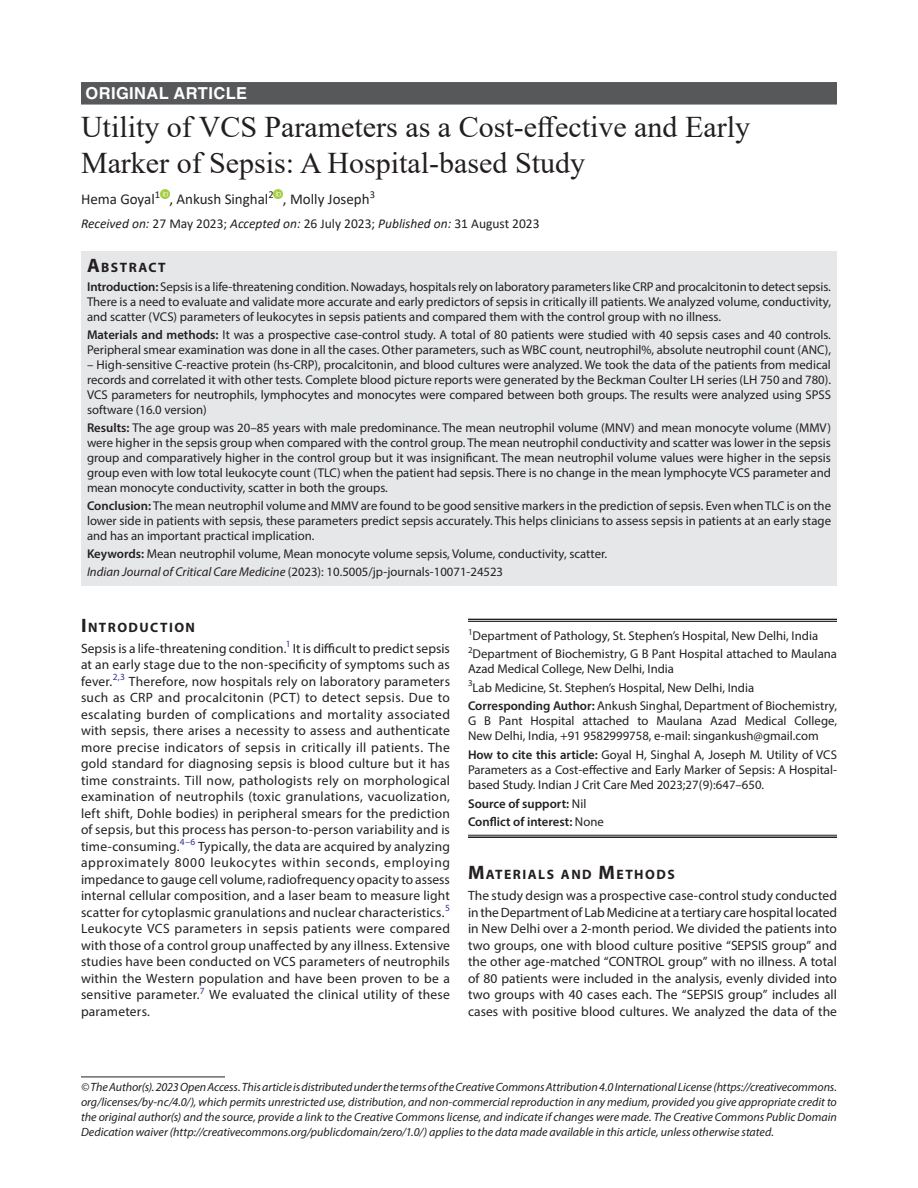
<style>
.page{position:relative;width:918px;height:1188px;background:#fff}
.page>*{position:absolute;margin:0;border:0;box-sizing:border-box;transform-origin:0 0}
.t1{font:30px/36px "Times New Roman";color:#231f20}
.ArticleType{font:700 16.5px "Helvetica LT Std";letter-spacing:.025em;color:#fff}
.AuthorName{font:15px "Calibri";color:#231f20}
.Head-1{font:700 13.65px "Myriad Pro";letter-spacing:.105em;color:#231f20}
.AbstractTitle{font:700 13.65px "Myriad Pro";letter-spacing:.105em;color:#231f20}
.Para-NoIndent{font:13.5px/16.5px "Myriad Pro";letter-spacing:.01em;color:#231f20;text-align:justify}
.PAS_History{font:italic 13.5px "Calibri";color:#231f20}
.Abstract-Para-first{font:12.75px/15px "Myriad Pro";color:#231f20;text-align:justify}
.Corresponding_Author{font:12.75px/15.3px "Myriad Pro";color:#231f20;text-align:justify}
.How_to_Cite{font:12.75px/15.3px "Myriad Pro";color:#231f20;text-align:justify}
.Affiliation{font:12.75px/15.3px "Myriad Pro";color:#231f20}
.Keywords{font:12.75px "Myriad Pro";color:#231f20}
.JT_DOI{font:12.75px "Myriad Pro";color:#231f20}
.Affiliation-first{font:12.75px "Myriad Pro";color:#231f20}
.COI{font:600 12.75px "Myriad Pro";color:#231f20}
.Source{font:600 12.75px "Myriad Pro";color:#231f20}
.FootNote{font:italic 12px/15px "Myriad Pro";color:#231f20;text-align:justify}
.s1{font-style:normal}
.s2{font-size:19.5px}
.s3{font-weight:600}
.s4{font-style:italic}
.s5{font-weight:400}
</style>
<div class="page">
<div style="left:81px;top:82px;width:756px;height:23px;background:#57585a"></div>
<div style="left:81px;top:251px;width:756px;height:26px;background:#e6e7e9"></div>
<div style="left:81px;top:276px;width:756px;height:54px;background:#e6e7e9"></div>
<div style="left:81px;top:324px;width:756px;height:99px;background:#e6e7e9"></div>
<div style="left:81px;top:417px;width:756px;height:84px;background:#e6e7e9"></div>
<div style="left:81px;top:495px;width:756px;height:54px;background:#e6e7e9"></div>
<div style="left:81px;top:543px;width:756px;height:24px;background:#e6e7e9"></div>
<div style="left:81px;top:561px;width:756px;height:24px;background:#e6e7e9"></div>
<svg style="left:160px;top:189px;width:9px;height:9px"></svg>
<svg style="left:274px;top:189px;width:9px;height:9px"></svg>
<hr style="left:81px;top:1077px;width:144px;height:1px;background:#231f20">
<hr style="left:468px;top:619px;width:369px;height:1px;background:#231f20">
<hr style="left:468px;top:621px;width:369px;height:1px;background:#231f20">
<hr style="left:468px;top:835px;width:369px;height:1px;background:#231f20">
<hr style="left:468px;top:836px;width:369px;height:2px;background:#231f20">
<p class="ArticleType" style="left:86px;top:83px;width:163px">ORIGINAL ARTICLE</p>
<p class="t1" style="left:81px;top:108px;width:671px">Utility of VCS Parameters as a Cost-effective and Early<br>Marker of Sepsis: A Hospital-based Study</p>
<p class="AuthorName" style="left:81px;top:189px;width:296px">Hema Goyal<sup>1</sup> , Ankush Singhal<sup>2</sup> , Molly Joseph<sup>3</sup></p>
<p class="PAS_History" style="left:81px;top:214px;width:460px">Received on: <span class="s1">27 May 2023;</span> Accepted on: <span class="s1">26 July 2023;</span> Published on: <span class="s1">31 August 2023</span></p>
<p class="AbstractTitle" style="left:87px;top:258px;width:80px"><span class="s2">A</span>BSTRACT</p>
<p class="Abstract-Para-first" style="left:87px;top:279px;width:746px"><span class="s3">Introduction:</span> Sepsis is a life-threatening condition. Nowadays, hospitals rely on laboratory parameters like CRP and procalcitonin to detect sepsis.<br>There is a need to evaluate and validate more accurate and early predictors of sepsis in critically ill patients. We analyzed volume, conductivity, and scatter (VCS) parameters of leukocytes in sepsis patients and compared them with the control group with no illness.</p>
<p class="Abstract-Para-first" style="left:87px;top:327px;width:746px"><span class="s3">Materials and methods:</span> It was a prospective case-control study. A total of 80 patients were studied with 40 sepsis cases and 40 controls.<br>Peripheral smear examination was done in all the cases. Other parameters, such as WBC count, neutrophil%, absolute neutrophil count (ANC),</p>
<p class="Abstract-Para-first" style="left:87px;top:357px;width:746px">– High-sensitive C-reactive protein (hs-CRP), procalcitonin, and blood cultures were analyzed. We took the data of the patients from medical records and correlated it with other tests. Complete blood picture reports were generated by the Beckman Coulter LH series (LH 750 and 780).<br>VCS parameters for neutrophils, lymphocytes and monocytes were compared between both groups. The results were analyzed using SPSS software (16.0 version)</p>
<p class="Abstract-Para-first" style="left:87px;top:420px;width:746px"><span class="s3">Results:</span> The age group was 20–85 years with male predominance. The mean neutrophil volume (MNV) and mean monocyte volume (MMV) were higher in the sepsis group when compared with the control group. The mean neutrophil conductivity and scatter was lower in the sepsis group and comparatively higher in the control group but it was insignificant. The mean neutrophil volume values were higher in the sepsis group even with low total leukocyte count (TLC) when the patient had sepsis. There is no change in the mean lymphocyte VCS parameter and mean monocyte conductivity, scatter in both the groups.</p>
<p class="Abstract-Para-first" style="left:87px;top:498px;width:746px"><span class="s3">Conclusion:</span> The mean neutrophil volume and MMV are found to be good sensitive markers in the prediction of sepsis. Even when TLC is on the lower side in patients with sepsis, these parameters predict sepsis accurately. This helps clinicians to assess sepsis in patients at an early stage and has an important practical implication.</p>
<p class="Keywords" style="left:87px;top:546px;width:522px"><span class="s3">Keywords:</span> Mean neutrophil volume, Mean monocyte volume sepsis, Volume, conductivity, scatter.</p>
<p class="JT_DOI" style="left:87px;top:564px;width:418px"><span class="s4">Indian Journal of Critical Care Medicine</span> (2023): 10.5005/jp-journals-10071-24523</p>
<p class="Head-1" style="left:81px;top:618px;width:116px"><span class="s2">I</span>NTRODUCTION</p>
<p class="Para-NoIndent" style="left:81px;top:640px;width:371px">Sepsis is a life-threatening condition.<sup>1</sup> It is difficult to predict sepsis at an early stage due to the non-specificity of symptoms such as fever.<sup>2,3</sup> Therefore, now hospitals rely on laboratory parameters such as CRP and procalcitonin (PCT) to detect sepsis. Due to escalating burden of complications and mortality associated with sepsis, there arises a necessity to assess and authenticate more precise indicators of sepsis in critically ill patients. The gold standard for diagnosing sepsis is blood culture but it has time constraints. Till now, pathologists rely on morphological examination of neutrophils (toxic granulations, vacuolization, left shift, Dohle bodies) in peripheral smears for the prediction of sepsis, but this process has person-to-person variability and is time-consuming.<sup>4–6</sup> Typically, the data are acquired by analyzing approximately 8000 leukocytes within seconds, employing impedance to gauge cell volume, radiofrequency opacity to assess internal cellular composition, and a laser beam to measure light scatter for cytoplasmic granulations and nuclear characteristics.<sup>5<br></sup>Leukocyte VCS parameters in sepsis patients were compared with those of a control group unaffected by any illness. Extensive studies have been conducted on VCS parameters of neutrophils within the Western population and have been proven to be a sensitive parameter.<sup>7</sup> We evaluated the clinical utility of these parameters.</p>
<p class="Affiliation-first" style="left:468px;top:628px;width:352px"><sup>1</sup>Department of Pathology, St. Stephen’s Hospital, New Delhi, India</p>
<p class="Affiliation" style="left:468px;top:646px;width:371px"><sup>2</sup>Department of Biochemistry, G B Pant Hospital attached to Maulana<br>Azad Medical College, New Delhi, India</p>
<p class="Affiliation" style="left:468px;top:679px;width:288px"><sup>3</sup>Lab Medicine, St. Stephen’s Hospital, New Delhi, India</p>
<p class="Corresponding_Author" style="left:468px;top:698px;width:371px"><span class="s3">Corresponding Author:</span> Ankush Singhal, Department of Biochemistry, G B Pant Hospital attached to Maulana Azad Medical College, New Delhi, India, +91 9582999758, e-mail: singankush@gmail.com</p>
<p class="How_to_Cite" style="left:468px;top:747px;width:371px"><span class="s3">How to cite this article:</span> Goyal H, Singhal A, Joseph M. Utility of VCS Parameters as a Cost-effective and Early Marker of Sepsis: A Hospital&shy;based Study. Indian J Crit Care Med 2023;27(9):647–650.</p>
<p class="Source" style="left:468px;top:795px;width:120px">Source of support: <span class="s5">Nil</span></p>
<p class="COI" style="left:468px;top:814px;width:137px">Conflict of interest: <span class="s5">None</span></p>
<p class="Head-1" style="left:468px;top:866px;width:208px"><span class="s2">M</span>ATERIALS AND <span class="s2">M</span>ETHODS</p>
<p class="Para-NoIndent" style="left:468px;top:887px;width:371px">The study design was a prospective case-control study conducted in the Department of Lab Medicine at a tertiary care hospital located in New Delhi over a 2-month period. We divided the patients into two groups, one with blood culture positive “SEPSIS group” and the other age-matched “CONTROL group” with no illness. A total of 80 patients were included in the analysis, evenly divided into two groups with 40 cases each. The “SEPSIS group” includes all cases with positive blood cultures. We analyzed the data of the</p>
<p class="FootNote" style="left:81px;top:1079px;width:758px">© The Author(s). 2023 Open Access. This article is distributed under the terms of the Creative Commons Attribution 4.0 International License (https://creativecommons. org/licenses/by-nc/4.0/), which permits unrestricted use, distribution, and non-commercial reproduction in any medium, provided you give appropriate credit to the original author(s) and the source, provide a link to the Creative Commons license, and indicate if changes were made. The Creative Commons Public Domain Dedication waiver (http://creativecommons.org/publicdomain/zero/1.0/) applies to the data made available in this article, unless otherwise stated.</p>
</div>
